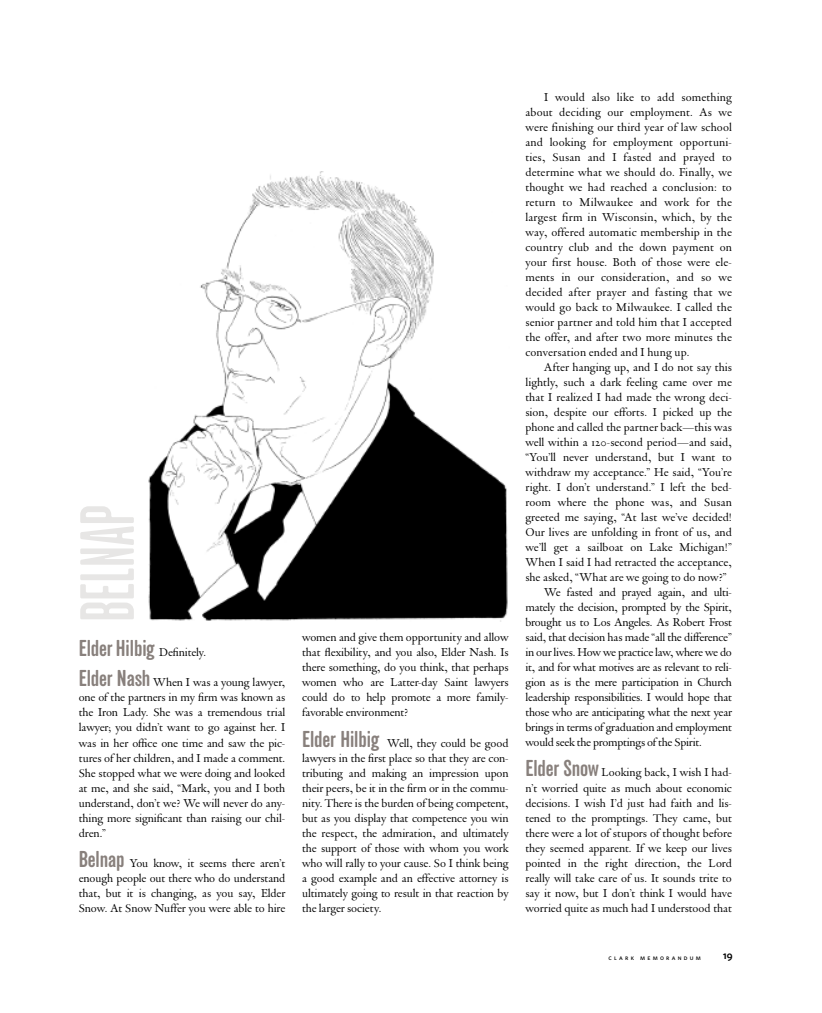
<style>
.page{position:relative;width:822px;height:1013px;background:#fff}
.page>*{position:absolute;margin:0;border:0;box-sizing:border-box;transform-origin:0 0}
.t1{font:500 22.5px "Elderkin";letter-spacing:-.005em;color:#88807c}
.t2{font:11.88px/15px "DTL Vanden Keere SD";letter-spacing:-.005em;color:#000;text-align:justify}
.t3{font:10.62px "Whitney Semibold SC";color:#000}
.t4{font:6.88px "Whitney Medium SC";letter-spacing:.325em;color:#000}
.s1{font-family:"DTL Vanden Keere SD";font-weight:400;font-size:11.88px;color:#000}
.s2{font-family:"Elderkin";font-weight:500;font-size:22.5px;color:#88807c}
</style>
<div class="page">
<img style="left:148px;top:172px;width:360px;height:450px">
<svg style="left:80px;top:506px;width:54px;height:113px"></svg>
<h1 class="t1" style="left:79px;top:640px;width:129px">Elder Hilbig <span class="s1">Definitely.</span></h1>
<p class="t2" style="left:79px;top:675px;width:208px"><span class="s2">Elder Nash</span> When I was a young lawyer, one of the partners in my firm was known as the Iron Lady. She was a tremendous trial lawyer; you didn’t want to go against her. I was in her office one time and saw the pic&shy;tures of her children, and I made a comment.<br>She stopped what we were doing and looked at me, and she said, “Mark, you and I both understand, don’t we? We will never do any&shy;thing more significant than raising our chil&shy;dren.”</p>
<p class="t2" style="left:79px;top:855px;width:208px"><span class="s2">Belnap</span> You know, it seems there aren’t enough people out there who do understand that, but it is changing, as you say, Elder Snow. At Snow Nuffer you were able to hire</p>
<p class="t2" style="left:302px;top:630px;width:208px">women and give them opportunity and allow that flexibility, and you also, Elder Nash. Is there something, do you think, that perhaps women who are Latter-day Saint lawyers could do to help promote a more family&shy;favorable environment?</p>
<p class="t2" style="left:302px;top:735px;width:208px"><span class="s2">Elder Hilbig</span> Well, they could be good lawyers in the first place so that they are con&shy;tributing and making an impression upon their peers, be it in the firm or in the commu&shy;nity. There is the burden of being competent, but as you display that competence you win the respect, the admiration, and ultimately the support of those with whom you work who will rally to your cause. So I think being a good example and an effective attorney is ultimately going to result in that reaction by the larger society.</p>
<p class="t2" style="left:525px;top:90px;width:208px;text-indent:19px">I would also like to add something about deciding our employment. As we were finishing our third year of law school and looking for employment opportuni&shy;ties, Susan and I fasted and prayed to determine what we should do. Finally, we thought we had reached a conclusion: to return to Milwaukee and work for the largest firm in Wisconsin, which, by the way, offered automatic membership in the country club and the down payment on your first house. Both of those were ele&shy;ments in our consideration, and so we decided after prayer and fasting that we would go back to Milwaukee. I called the senior partner and told him that I accepted the offer, and after two more minutes the conversation ended and I hung up.</p>
<p class="t2" style="left:544px;top:360px;width:189px">After hanging up, and I do not say this</p>
<p class="t2" style="left:525px;top:375px;width:208px">lightly, such a dark feeling came over me</p>
<p class="t2" style="left:525px;top:390px;width:208px">that I realized I had made the wrong deci-</p>
<p class="t2" style="left:525px;top:405px;width:208px">sion, despite our efforts. I picked up the</p>
<p class="t2" style="left:525px;top:420px;width:208px">phone and called the partner back—this was</p>
<p class="t2" style="left:525px;top:435px;width:208px">well within a 120-second period—and said,</p>
<p class="t2" style="left:525px;top:450px;width:208px">“You’ll never understand, but I want to</p>
<p class="t2" style="left:525px;top:465px;width:208px">withdraw my acceptance.” He said, “You’re</p>
<p class="t2" style="left:525px;top:480px;width:208px">right. I don’t understand.” I left the bed-</p>
<p class="t2" style="left:525px;top:495px;width:208px">room where the phone was, and Susan</p>
<p class="t2" style="left:525px;top:510px;width:208px">greeted me saying, “At last we’ve decided!</p>
<p class="t2" style="left:525px;top:525px;width:208px">Our lives are unfolding in front of us, and</p>
<p class="t2" style="left:525px;top:540px;width:208px">we’ll get a sailboat on Lake Michigan!”</p>
<p class="t2" style="left:525px;top:555px;width:208px">When I said I had retracted the acceptance,</p>
<p class="t2" style="left:525px;top:570px;width:202px">she asked, “What are we going to do now?”</p>
<p class="t2" style="left:544px;top:585px;width:189px">We fasted and prayed again, and ulti-</p>
<p class="t2" style="left:525px;top:600px;width:208px">mately the decision, prompted by the Spirit,</p>
<p class="t2" style="left:525px;top:615px;width:208px">brought us to Los Angeles. As Robert Frost</p>
<p class="t2" style="left:525px;top:630px;width:208px">said, that decision has made “all the difference”</p>
<p class="t2" style="left:525px;top:645px;width:208px">in our lives. How we practice law, where we do</p>
<p class="t2" style="left:525px;top:660px;width:208px">it, and for what motives are as relevant to reli-</p>
<p class="t2" style="left:525px;top:675px;width:208px">gion as is the mere participation in Church</p>
<p class="t2" style="left:525px;top:690px;width:208px">leadership responsibilities. I would hope that</p>
<p class="t2" style="left:525px;top:705px;width:208px">those who are anticipating what the next year</p>
<p class="t2" style="left:525px;top:720px;width:208px">brings in terms of graduation and employment</p>
<p class="t2" style="left:525px;top:735px;width:178px">would seek the promptings of the Spirit.</p>
<p class="t2" style="left:525px;top:765px;width:208px"><span class="s2">Elder Snow</span> Looking back, I wish I had&shy;n’t worried quite as much about economic decisions. I wish I’d just had faith and lis&shy;tened to the promptings. They came, but there were a lot of stupors of thought before they seemed apparent. If we keep our lives pointed in the right direction, the Lord really will take care of us. It sounds trite to say it now, but I don’t think I would have worried quite as much had I understood that</p>
<p class="t4" style="left:608px;top:953px;width:94px">clark memorandum</p>
<p class="t3" style="left:723px;top:949px;width:11px">19</p>
</div>
